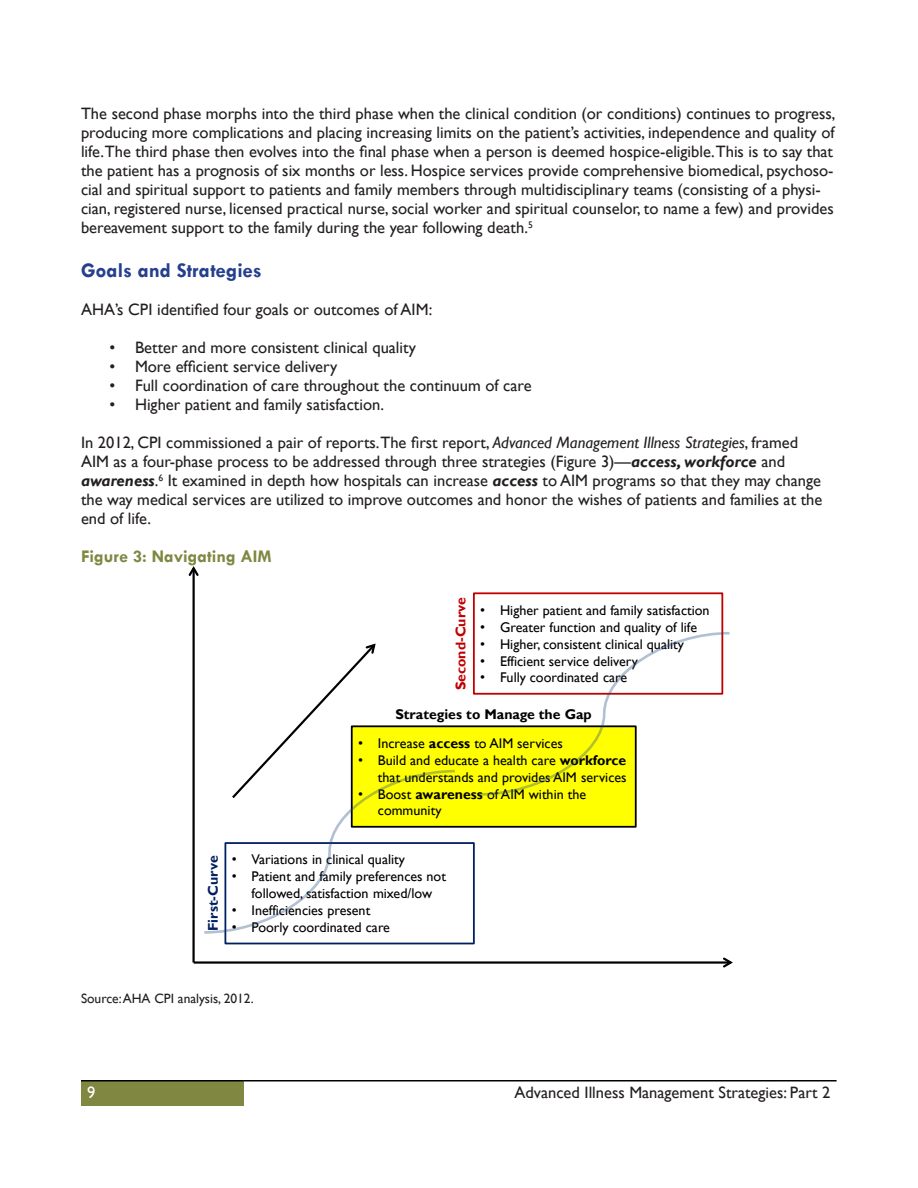
<style>
.page{position:relative;width:918px;height:1188px;background:#fff}
.page>*{position:absolute;margin:0;border:0;box-sizing:border-box;transform-origin:0 0}
.Secondary_Header{font:700 21px "Tw Cen";color:#253f8e}
.Figure_Header{font:700 18px "Tw Cen";color:#7f8741}
.t1{font:16.5px/19px "Gill Sans";color:#231f20}
.t2{font:16.5px "Gill Sans";color:#fff}
.t3{font:14.1px/17px "Gill Sans";color:#000;text-align:center}
.t4{font:700 14.1px "Gill Sans";color:#000}
.t5{font:700 14.1px "Gill Sans";letter-spacing:.005em;color:#c00000}
.t6{font:700 14.1px "Gill Sans";color:#002060}
.Citation_format{font:13.5px "Gill Sans";color:#231f20}
.s1{font-style:italic}
.s2{font-weight:700;font-style:italic}
.s3{font-family:"Arial"}
.s4{font-weight:700}
</style>
<div class="page">
<div style="left:81px;top:1081px;width:162px;height:25px;background:#7f8741"></div>
<hr style="left:81px;top:1080px;width:162px;height:2px;background:#000">
<hr style="left:243px;top:1080px;width:594px;height:2px;background:#000">
<hr style="left:192px;top:568px;width:3px;height:395px;background:#000">
<svg style="left:188px;top:566px;width:11px;height:12px"></svg>
<hr style="left:194px;top:961px;width:537px;height:3px;background:#000">
<svg style="left:721px;top:957px;width:12px;height:11px"></svg>
<div style="left:225px;top:842px;width:250px;height:102px;border:2px solid #002060"></div>
<div style="left:473px;top:592px;width:250px;height:103px;border:2px solid #c00000"></div>
<div style="left:352px;top:726px;width:284px;height:101px;background:#ff0"></div>
<div style="left:351px;top:725px;width:286px;height:103px;border:2px solid #000"></div>
<svg style="left:476px;top:631px;width:254px;height:166px"></svg>
<svg style="left:204px;top:643px;width:254px;height:292px"></svg>
<p class="t1" style="left:81px;top:105px;width:756px">The second phase morphs into the third phase when the clinical condition (or conditions) continues to progress, producing more complications and placing increasing limits on the patient’s activities, independence and quality of life.The third phase then evolves into the final phase when a person is deemed hospice-eligible.This is to say that the patient has a prognosis of six months or less. Hospice services provide comprehensive biomedical, psychoso&shy;cial and spiritual support to patients and family members through multidisciplinary teams (consisting of a physi&shy;cian, registered nurse, licensed practical nurse, social worker and spiritual counselor, to name a few) and provides bereavement support to the family during the year following death.<sup>5</sup></p>
<p class="Secondary_Header" style="left:81px;top:258px;width:182px">Goals and Strategies</p>
<p class="t1" style="left:81px;top:301px;width:353px">AHA’s CPI identified four goals or outcomes of AIM:</p>
<p class="t1" style="left:110px;top:339px;width:308px">• Better and more consistent clinical quality</p>
<p class="t1" style="left:110px;top:358px;width:229px">• More efficient service delivery</p>
<p class="t1" style="left:110px;top:377px;width:424px">• Full coordination of care throughout the continuum of care</p>
<p class="t1" style="left:110px;top:395px;width:276px">• Higher patient and family satisfaction.</p>
<p class="t1" style="left:81px;top:433px;width:719px">In 2012, CPI commissioned a pair of reports.The first report, <span class="s1">Advanced Management Illness Strategies</span>, framed</p>
<p class="t1" style="left:81px;top:452px;width:706px">AIM as a four-phase process to be addressed through three strategies (Figure 3)—<span class="s2">access, workforce</span> and</p>
<p class="t1" style="left:81px;top:471px;width:743px;text-align:justify"><span class="s2">awareness</span>.<sup>6</sup> It examined in depth how hospitals can increase <span class="s2">access</span> to AIM programs so that they may change the way medical services are utilized to improve outcomes and honor the wishes of patients and families at the end of life.</p>
<p class="Figure_Header" style="left:81px;top:546px;width:192px">Figure 3: Navigating AIM</p>
<p class="t5" style="left:452px;top:690px;width:95px;rotate:-90deg">Second-Curve</p>
<p class="t3" style="left:480px;top:602px;width:231px"><span class="s3">•</span> Higher patient and family satisfaction</p>
<p class="t3" style="left:480px;top:619px;width:218px"><span class="s3">•</span> Greater function and quality of life</p>
<p class="t3" style="left:480px;top:636px;width:205px"><span class="s3">•</span> Higher, consistent clinical quality</p>
<p class="t3" style="left:480px;top:653px;width:159px"><span class="s3">•</span> Efficient service delivery</p>
<p class="t3" style="left:480px;top:669px;width:149px"><span class="s3">•</span> Fully coordinated care</p>
<p class="t4" style="left:395px;top:705px;width:198px">Strategies to Manage the Gap</p>
<p class="t6" style="left:204px;top:931px;width:77px;rotate:-90deg">First-Curve</p>
<p class="t3" style="left:358px;top:735px;width:206px"><span class="s3">•</span> Increase <span class="s4">access</span> to AIM services</p>
<p class="t3" style="left:358px;top:752px;width:270px;text-align:right"><span class="s3">•</span> Build and educate a health care <span class="s4">workforce </span>that understands and provides AIM services</p>
<p class="t3" style="left:378px;top:786px;width:210px;text-align:left;text-indent:-20px"><span class="s3">•</span> Boost <span class="s4">awareness</span> of AIM within the community</p>
<p class="t3" style="left:232px;top:851px;width:175px"><span class="s3">•</span> Variations in clinical quality</p>
<p class="t3" style="left:232px;top:868px;width:216px"><span class="s3">•</span> Patient and family preferences not followed, satisfaction mixed/low</p>
<p class="t3" style="left:232px;top:902px;width:140px"><span class="s3">•</span> Inefficiencies present</p>
<p class="t3" style="left:232px;top:919px;width:160px"><span class="s3">•</span> Poorly coordinated care</p>
<p class="Citation_format" style="left:81px;top:991px;width:174px">Source: AHA CPI analysis, 2012.</p>
<p class="t2" style="left:87px;top:1083px;width:10px">9</p>
<p class="t1" style="left:514px;top:1083px;width:318px">Advanced Illness Management Strategies: Part 2</p>
</div>
